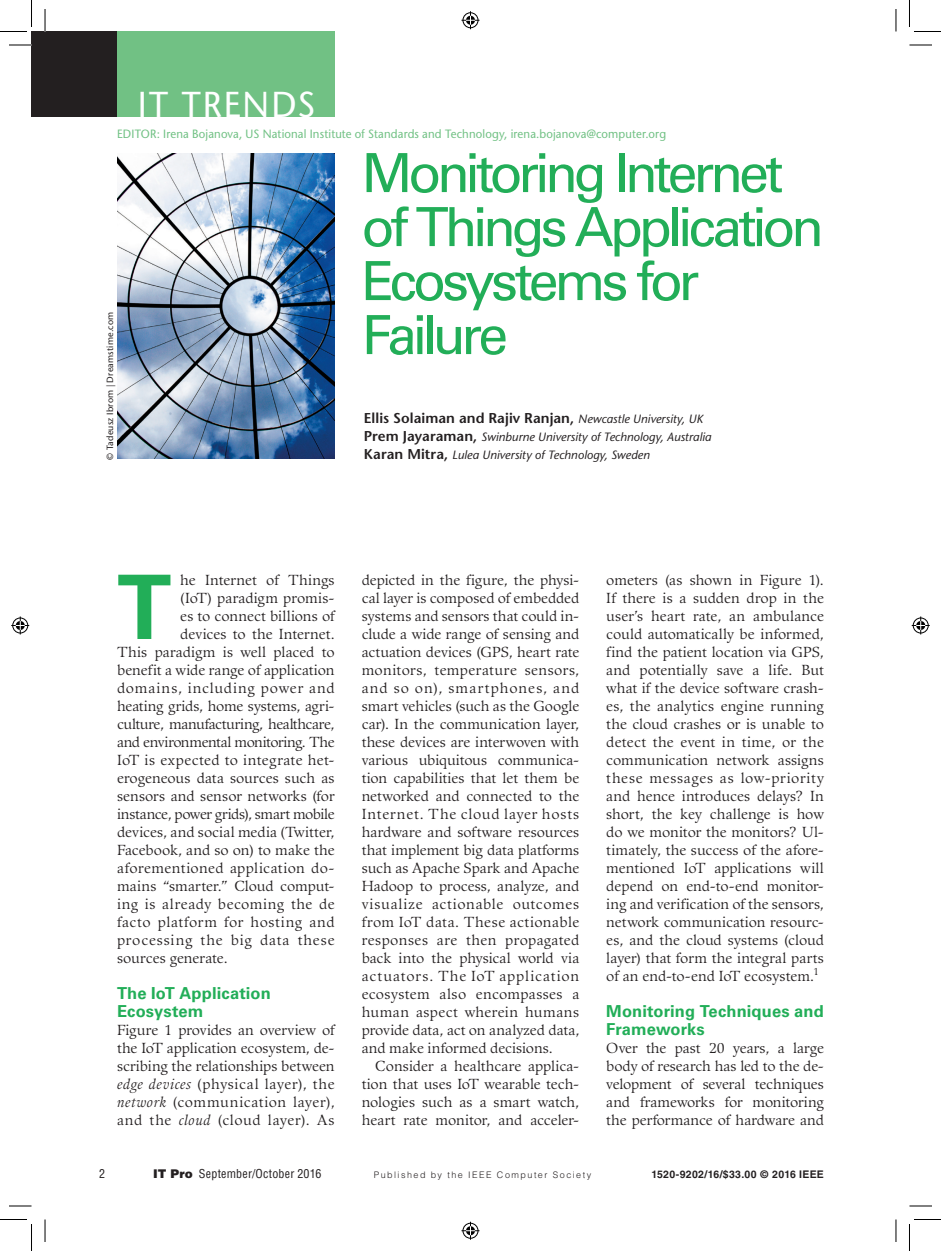
<style>
.page{position:relative;width:941px;height:1251px;background:#fff}
.page>*{position:absolute;margin:0;border:0;box-sizing:border-box;transform-origin:0 0}
.t1{font:700 88.95px "Univers LT Std";color:#22ae58}
.t2{font:54px/54px "Univers LT Std";letter-spacing:-.08em;color:#22ae58}
.t3{font:500 36px "Stone Sans Std";letter-spacing:.06em;color:#fff;scale:.95 1}
.t4{font:700 16.5px/18px "Univers LT Std";letter-spacing:.005em;color:#22ae58}
.t5{font:14.25px/18px "Guardi LT Std";letter-spacing:.005em;color:#231f20;text-align:justify}
.t6{font:14.25px "Guardi LT Std";letter-spacing:-.02em;color:#231f20}
.t7{font:14.25px "Guardi LT Std";letter-spacing:.04em;color:#231f20}
.t8{font:600 14.25px "Stone Sans Std";letter-spacing:.005em;color:#231f20}
.t9{font:14.25px "Guardi LT Std";letter-spacing:-.035em;color:#231f20}
.t10{font:14.25px "Guardi LT Std";letter-spacing:.03em;color:#231f20}
.t11{font:14.25px "Guardi LT Std";letter-spacing:.025em;color:#231f20}
.t12{font:14.25px "Guardi LT Std";letter-spacing:.06em;color:#231f20}
.t13{font:14.25px "Guardi LT Std";letter-spacing:.055em;color:#231f20}
.t14{font:italic 500 12px/18px "Stone Sans Std";color:#231f20}
.t15{font:500 12px "Stone Sans Std";letter-spacing:.01em;color:#71c184;scale:.95 1}
.t16{font:condensed 12px "Helvetica LT Std";letter-spacing:.015em;color:#231f20}
.t17{font:700 10.5px "Helvetica LT Std";letter-spacing:.025em;color:#231f20}
.t18{font:300 9px "Helvetica LT Std";letter-spacing:.165em;color:#231f20}
.t19{font:500 9px "Stone Sans Std";letter-spacing:.02em;color:#231f20}
.s1{font-weight:500;font-style:italic;font-size:12px}
.s2{font-weight:600;font-style:normal;font-size:14.25px}
.s3{font-style:italic}
.s4{font-weight:900;font-stretch:normal}
</style>
<div class="page">
<img style="left:117px;top:153px;width:217px;height:306px">
<div style="left:32px;top:32px;width:85px;height:85px;background:#231f20"></div>
<div style="left:117px;top:32px;width:217px;height:85px;background:#71c184"></div>
<svg style="left:9px;top:45px;width:23px;height:1px"></svg>
<svg style="left:909px;top:45px;width:23px;height:1px"></svg>
<svg style="left:9px;top:1206px;width:23px;height:1px"></svg>
<svg style="left:909px;top:1206px;width:23px;height:1px"></svg>
<svg style="left:45px;top:9px;width:1px;height:23px"></svg>
<svg style="left:45px;top:1220px;width:1px;height:22px"></svg>
<svg style="left:895px;top:9px;width:1px;height:23px"></svg>
<svg style="left:895px;top:1220px;width:1px;height:22px"></svg>
<svg style="left:0;top:0;width:32px;height:32px"></svg>
<svg style="left:0;top:1219px;width:32px;height:32px"></svg>
<svg style="left:909px;top:0;width:31px;height:32px"></svg>
<svg style="left:909px;top:1219px;width:31px;height:32px"></svg>
<svg style="left:461px;top:11px;width:18px;height:18px"></svg>
<svg style="left:461px;top:1222px;width:18px;height:18px"></svg>
<svg style="left:11px;top:616px;width:18px;height:18px"></svg>
<svg style="left:911px;top:616px;width:18px;height:18px"></svg>
<h3 class="t3" style="left:138px;top:83px;width:188px">IT Trendsends</h3>
<p class="t15" style="left:117px;top:126px;width:579px">EDITOR: Irena Bojanova, US National Institute of Standards and Technology, irena.bojanova@computer.org</p>
<p class="t19" style="left:105px;top:460px;width:149px;rotate:-90deg">© Tadeusz Ibrom | Dreamstime.com</p>
<h2 class="t2" style="left:362px;top:146px;width:464px">Monitoring Internet of Things Application<br>Ecosystems for<br>Failure</h2>
<p class="t8" style="left:364px;top:409px;width:340px">Ellis Solaiman and Rajiv Ranjan, <span class="s1">Newcastle University, UK</span></p>
<p class="t14" style="left:364px;top:428px;width:349px"><span class="s2">Prem Jayaraman,</span> Swinburne University of Technology, Australia<br><span class="s2">Karan Mitra,</span> Lulea University of Technology, Sweden</p>
<h1 class="t1" style="left:117px;top:556px;width:56px">T</h1>
<p class="t5" style="left:180px;top:571px;width:156px">he Internet of Things</p>
<p class="t5" style="left:180px;top:589px;width:156px">(IoT) paradigm promis-</p>
<p class="t5" style="left:180px;top:607px;width:156px">es to connect billions of</p>
<p class="t5" style="left:180px;top:625px;width:156px">devices to the Internet.</p>
<p class="t5" style="left:117px;top:643px;width:219px">This paradigm is well placed to</p>
<p class="t5" style="left:117px;top:661px;width:219px">benefit a wide range of application</p>
<p class="t12" style="left:117px;top:679px;width:219px">domains, including power and</p>
<p class="t5" style="left:117px;top:697px;width:219px">heating grids, home systems, agri-</p>
<p class="t6" style="left:117px;top:715px;width:219px">culture, manufacturing, healthcare,</p>
<p class="t9" style="left:117px;top:733px;width:219px">and environmental monitoring. The</p>
<p class="t10" style="left:117px;top:751px;width:219px">IoT is expected to integrate het-</p>
<p class="t5" style="left:117px;top:769px;width:219px">erogeneous data sources such as</p>
<p class="t5" style="left:117px;top:787px;width:219px">sensors and sensor networks (for</p>
<p class="t6" style="left:117px;top:805px;width:219px">instance, power grids), smart mobile</p>
<p class="t5" style="left:117px;top:823px;width:219px">devices, and social media (Twitter,</p>
<p class="t5" style="left:117px;top:841px;width:219px">Facebook, and so on) to make the</p>
<p class="t11" style="left:117px;top:859px;width:219px">aforementioned application do-</p>
<p class="t5" style="left:117px;top:877px;width:219px">mains “smarter.” Cloud comput-</p>
<p class="t7" style="left:117px;top:895px;width:219px">ing is already becoming the de</p>
<p class="t7" style="left:117px;top:913px;width:219px">facto platform for hosting and</p>
<p class="t13" style="left:117px;top:931px;width:219px">processing the big data these</p>
<p class="t5" style="left:117px;top:949px;width:112px">sources generate.</p>
<p class="t4" style="left:117px;top:984px;width:155px">The IoT Application<br>Ecosystem</p>
<p class="t5" style="left:117px;top:1021px;width:219px">Figure 1 provides an overview of the IoT application ecosystem, de&shy;scribing the relationships between <span class="s3">edge devices</span> (physical layer), the <span class="s3">network</span> (communication layer), and the <span class="s3">cloud</span> (cloud layer). As</p>
<p class="t5" style="left:362px;top:571px;width:219px">depicted in the figure, the physi&shy;cal layer is composed of embedded systems and sensors that could in&shy;clude a wide range of sensing and actuation devices (GPS, heart rate monitors, temperature sensors, and so on), smartphones, and smart vehicles (such as the Google car). In the communication layer, these devices are interwoven with various ubiquitous communica&shy;tion capabilities that let them be networked and connected to the Internet. The cloud layer hosts hardware and software resources that implement big data platforms such as Apache Spark and Apache Hadoop to process, analyze, and visualize actionable outcomes from IoT data. These actionable responses are then propagated back into the physical world via actuators. The IoT application ecosystem also encompasses a human aspect wherein humans provide data, act on analyzed data, and make informed decisions.</p>
<p class="t5" style="left:362px;top:1057px;width:219px;text-indent:13px">Consider a healthcare applica&shy;tion that uses IoT wearable tech&shy;nologies such as a smart watch, heart rate monitor, and acceler-</p>
<p class="t5" style="left:606px;top:571px;width:219px">ometers (as shown in Figure 1).<br>If there is a sudden drop in the user’s heart rate, an ambulance could automatically be informed, find the patient location via GPS, and potentially save a life. But what if the device software crash&shy;es, the analytics engine running the cloud crashes or is unable to detect the event in time, or the communication network assigns these messages as low-priority and hence introduces delays? In short, the key challenge is how do we monitor the monitors? Ul&shy;timately, the success of the afore&shy;mentioned IoT applications will depend on end-to-end monitor&shy;ing and verification of the sensors, network communication resourc&shy;es, and the cloud systems (cloud layer) that form the integral parts of an end-to-end IoT ecosystem.<sup>1</sup></p>
<p class="t4" style="left:606px;top:1002px;width:219px">Monitoring Techniques and<br>Frameworks</p>
<p class="t5" style="left:606px;top:1039px;width:219px">Over the past 20 years, a large body of research has led to the de&shy;velopment of several techniques and frameworks for monitoring the performance of hardware and</p>
<p class="t16" style="left:99px;top:1166px;width:7px">2</p>
<p class="t16" style="left:153px;top:1166px;width:170px"><span class="s4">IT Pro</span> September/October 2016</p>
<p class="t18" style="left:374px;top:1170px;width:219px">Published by the IEEE Computer Society</p>
<p class="t17" style="left:651px;top:1168px;width:174px">1520-9202/16/$33.00 © 2016 IEEE</p>
</div>
